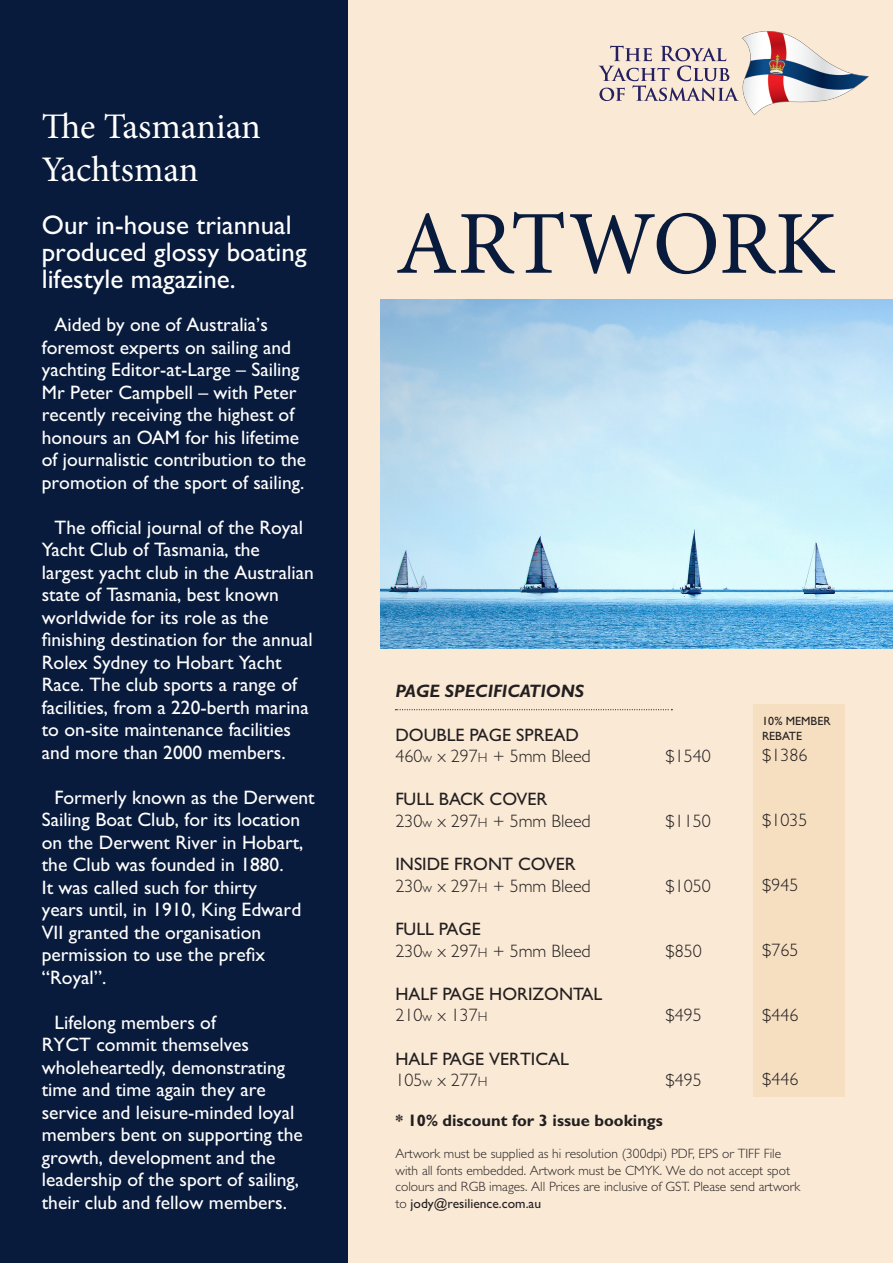
<style>
.page{position:relative;width:893px;height:1263px;background:#fff}
.page>*{position:absolute;margin:0;border:0;box-sizing:border-box;transform-origin:0 0}
.t1{font:90px "Minion Pro";letter-spacing:-.005em;color:#091b3c}
.t2{font:36px/43.2px "Minion Pro";letter-spacing:-.005em;color:#fff}
.t3{font:27px/27px "Gentle Sans";color:#fff}
.t4{font:19.5px/22.5px "Gentle Sans";color:#fff}
.t5{font:18px/21.6px "Gentle Sans";color:#231f20}
.t6{font:300 18px "Gentle Sans";color:#231f20}
.t7{font:italic 700 18px "Gentle Sans";color:#231f20}
.t8{font:700 16.5px "Gentle Sans";color:#231f20}
.t9{font:300 13.5px/16.5px "Gentle Sans";color:#231f20}
.t10{font:12px/14.4px "Gentle Sans";color:#231f20}
.s1{font-weight:300}
.s2{font-weight:300;font-size:13.5px}
.s3{font-size:13.5px}
.s4{font-weight:400}
</style>
<div class="page">
<div style="left:348px;top:0;width:545px;height:1263px;background:#f9e9d5"></div>
<div style="left:753px;top:705px;width:91px;height:392px;background:#f6ddbe"></div>
<img style="left:381px;top:299px;width:512px;height:349px">
<div style="left:0;top:0;width:348px;height:1263px;background:#091b3c"></div>
<svg style="left:395px;top:709px;width:277px;height:1px"></svg>
<img style="left:740px;top:23px;width:132px;height:96px">
<svg style="left:598px;top:46px;width:141px;height:55px;background:#cfc1bd"></svg>
<p class="t2" style="left:42px;top:105px;width:221px">The Tasmanian<br>Yachtsman</p>
<p class="t3" style="left:42px;top:211px;width:266px">Our in-house triannual produced glossy boating lifestyle magazine.</p>
<p class="t4" style="left:42px;top:313px;width:266px;text-indent:13px">Aided by one of Australia’s foremost experts on sailing and yachting Editor-at-Large – Sailing<br>Mr Peter Campbell – with Peter recently receiving the highest of honours an OAM for his lifetime of journalistic contribution to the promotion of the sport of sailing.</p>
<p class="t4" style="left:42px;top:516px;width:274px;text-indent:13px">The official journal of the Royal<br>Yacht Club of Tasmania, the largest yacht club in the Australian state of Tasmania, best known worldwide for its role as the finishing destination for the annual<br>Rolex Sydney to Hobart Yacht<br>Race. The club sports a range of facilities, from a 220-berth marina to on-site maintenance facilities and more than 2000 members.</p>
<p class="t4" style="left:42px;top:786px;width:274px;text-indent:13px">Formerly known as the Derwent<br>Sailing Boat Club, for its location on the Derwent River in Hobart, the Club was founded in 1880.<br>It was called such for thirty<br>years until, in 1910, King Edward<br>VII granted the organisation permission to use the prefix “Royal”.</p>
<p class="t4" style="left:42px;top:1011px;width:262px;text-indent:13px">Lifelong members of<br>RYCT commit themselves wholeheartedly, demonstrating time and time again they are service and leisure-minded loyal members bent on supporting the growth, development and the leadership of the sport of sailing, their club and fellow members.</p>
<p class="t1" style="left:395px;top:184px;width:442px">ARTWORK</p>
<p class="t7" style="left:395px;top:681px;width:190px">PAGE SPECIFICATIONS</p>
<p class="t5" style="left:395px;top:724px;width:197px">DOUBLE PAGE SPREAD<br><span class="s1">460</span><span class="s2">w</span> <span class="s1">x 297</span><span class="s2">H</span> <span class="s1">+ 5mm Bleed</span></p>
<p class="t6" style="left:665px;top:746px;width:47px">$1540</p>
<p class="t5" style="left:395px;top:788px;width:153px">FULL BACK COVER</p>
<p class="t6" style="left:395px;top:810px;width:197px">230<span class="s3">w</span> x 297<span class="s3">H</span> + 5mm Bleed</p>
<p class="t6" style="left:665px;top:810px;width:47px">$1150</p>
<p class="t5" style="left:395px;top:853px;width:182px">INSIDE FRONT COVER</p>
<p class="t6" style="left:395px;top:875px;width:197px">230<span class="s3">w</span> x 297<span class="s3">H</span> + 5mm Bleed</p>
<p class="t6" style="left:665px;top:875px;width:47px">$1050</p>
<p class="t5" style="left:395px;top:918px;width:87px">FULL PAGE</p>
<p class="t6" style="left:395px;top:940px;width:197px">230<span class="s3">w</span> x 297<span class="s3">H</span> + 5mm Bleed</p>
<p class="t6" style="left:665px;top:940px;width:38px">$850</p>
<p class="t5" style="left:395px;top:983px;width:208px">HALF PAGE HORIZONTAL<br><span class="s1">210</span><span class="s2">w</span> <span class="s1">x 137</span><span class="s2">H</span></p>
<p class="t6" style="left:665px;top:1005px;width:38px">$495</p>
<p class="t5" style="left:395px;top:1048px;width:175px">HALF PAGE VERTICAL<br><span class="s1">105</span><span class="s2">w</span> <span class="s1">x 277</span><span class="s2">H</span></p>
<p class="t6" style="left:665px;top:1070px;width:38px">$495</p>
<p class="t10" style="left:762px;top:714px;width:70px">10% MEMBER<br>REBATE</p>
<p class="t6" style="left:762px;top:745px;width:47px">$1386</p>
<p class="t6" style="left:762px;top:810px;width:47px">$1035</p>
<p class="t6" style="left:762px;top:874px;width:38px">$945</p>
<p class="t6" style="left:762px;top:939px;width:38px">$765</p>
<p class="t6" style="left:762px;top:1004px;width:38px">$446</p>
<p class="t6" style="left:762px;top:1069px;width:38px">$446</p>
<p class="t8" style="left:395px;top:1111px;width:269px">* 10% discount for 3 issue bookings</p>
<p class="t9" style="left:395px;top:1145px;width:406px">Artwork must be supplied as hi resolution (300dpi) PDF, EPS or TIFF File with all fonts embedded. Artwork must be CMYK. We do not accept spot colours and RGB images. All Prices are inclusive of GST. Please send artwork to <span class="s4">jody@resilience.com.au</span></p>
</div>
